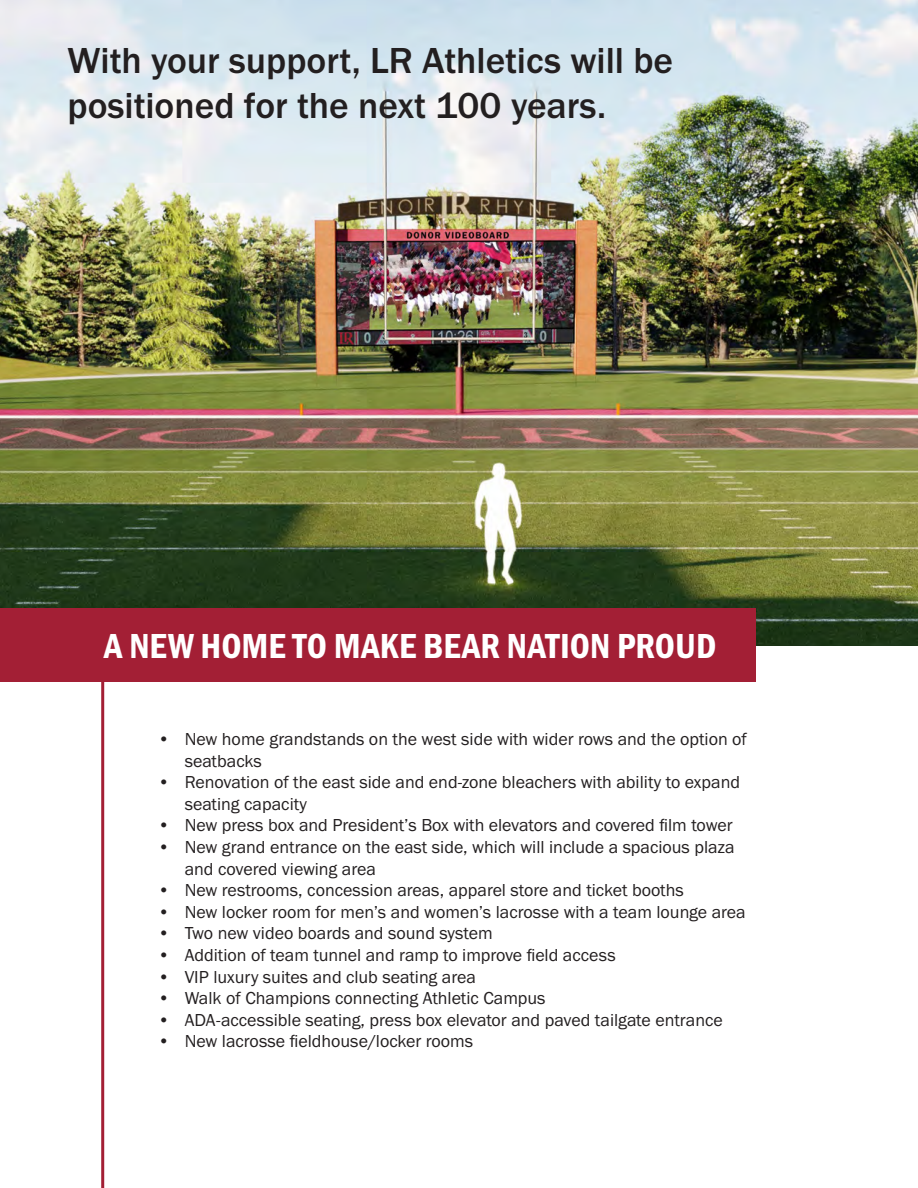
<style>
.page{position:relative;width:918px;height:1188px;background:#fff}
.page>*{position:absolute;margin:0;border:0;box-sizing:border-box;transform-origin:0 0}
.t1{font:500 37.5px/45px "Franklin Gothic URW";color:#231f20}
.t2{font:36px "Franklin Gothic URW Con Dem";color:#fff}
.t3{font:18px/21.6px "Franklin Gothic URW Boo";color:#231f20}
</style>
<div class="page">
<hr style="left:101px;top:644px;width:3px;height:544px;background:#a31f35">
<img style="left:0;top:0;width:918px;height:645px">
<div style="left:0;top:609px;width:756px;height:73px;background:#a31f35"></div>
<p class="t1" style="left:68px;top:37px;width:607px">With your support, LR Athletics will be positioned for the next 100 years.</p>
<p class="t2" style="left:104px;top:622px;width:614px">A NEW HOME TO MAKE BEAR NATION PROUD</p>
<p class="t3" style="left:185px;top:728px;width:564px;text-indent:-27px">• New home grandstands on the west side with wider rows and the option of seatbacks</p>
<p class="t3" style="left:185px;top:771px;width:557px;text-indent:-27px">• Renovation of the east side and end-zone bleachers with ability to expand seating capacity</p>
<p class="t3" style="left:158px;top:814px;width:577px">• New press box and President’s Box with elevators and covered film tower</p>
<p class="t3" style="left:185px;top:836px;width:551px;text-indent:-27px">• New grand entrance on the east side, which will include a spacious plaza and covered viewing area</p>
<p class="t3" style="left:158px;top:879px;width:528px">• New restrooms, concession areas, apparel store and ticket booths</p>
<p class="t3" style="left:158px;top:901px;width:590px">• New locker room for men’s and women’s lacrosse with a team lounge area</p>
<p class="t3" style="left:158px;top:922px;width:337px">• Two new video boards and sound system</p>
<p class="t3" style="left:158px;top:944px;width:460px">• Addition of team tunnel and ramp to improve field access</p>
<p class="t3" style="left:158px;top:966px;width:320px">• VIP luxury suites and club seating area</p>
<p class="t3" style="left:158px;top:987px;width:389px">• Walk of Champions connecting Athletic Campus</p>
<p class="t3" style="left:158px;top:1009px;width:567px">• ADA-accessible seating, press box elevator and paved tailgate entrance</p>
<p class="t3" style="left:158px;top:1030px;width:317px">• New lacrosse fieldhouse/locker rooms</p>
</div>
